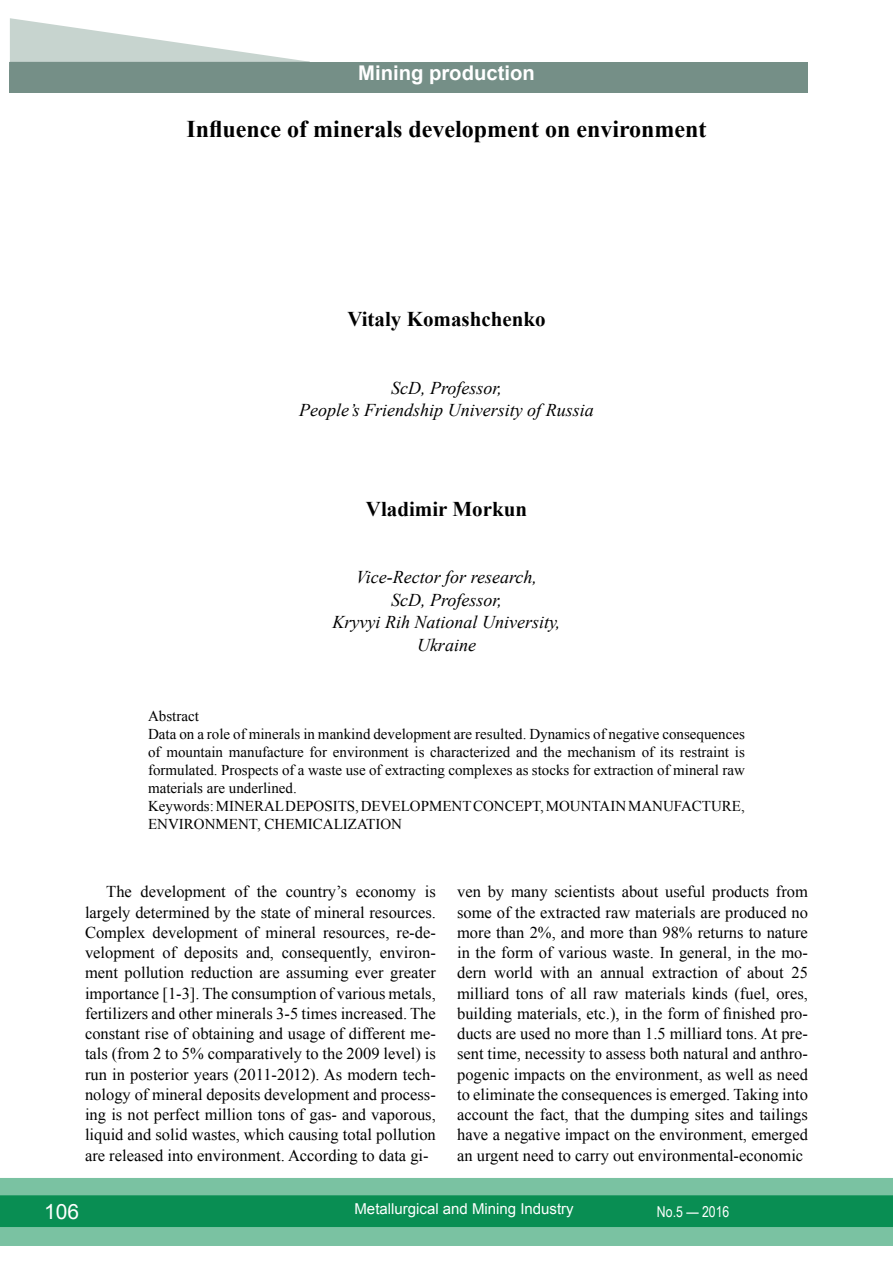
<style>
.page{position:relative;width:893px;height:1263px;background:#fff}
.page>*{position:absolute;margin:0;border:0;box-sizing:border-box;transform-origin:0 0}
.t1{font:700 24px "Times New Roman";color:#000}
.t2{font:700 21px "Times New Roman";color:#000}
.t3{font:21px "Arial";color:#fff}
.t4{font:700 20.25px "Arial";color:#fff}
.t5{font:italic 18px/22.5px "Times New Roman";color:#000;text-align:center}
.t6{font:16.5px/20.2px "Times New Roman";color:#000;text-align:justify}
.t7{font:15px/18px "Times New Roman";color:#000}
.t8{font:15px "Arial";color:#fff}
.t9{font:15px "Arial Narrow";color:#fff}
</style>
<div class="page">
<div style="left:0;top:1178px;width:893px;height:68px;background:#7ac2a2"></div>
<div style="left:0;top:1195px;width:893px;height:32px;background:#098e53;border:2px solid #098e53"></div>
<div style="left:10px;top:62px;width:798px;height:30px;background:#758f87"></div>
<svg style="left:10px;top:18px;width:300px;height:44px"></svg>
<p class="t4" style="left:358px;top:60px;width:178px">Mining production</p>
<h1 class="t1" style="left:186px;top:113px;width:522px">Influence of minerals development on environment</h1>
<p class="t2" style="left:347px;top:305px;width:200px">Vitaly Komashchenko</p>
<p class="t5" style="left:299px;top:376px;width:296px">ScD, Professor,<br>People’s Friendship University of Russia</p>
<p class="t2" style="left:366px;top:494px;width:163px">Vladimir Morkun</p>
<p class="t5" style="left:332px;top:565px;width:229px">Vice-Rector for research,<br>ScD, Professor,<br>Kryvyi Rih National University,<br>Ukraine</p>
<p class="t7" style="left:148px;top:706px;width:598px">Abstract<br>Data on a role of minerals in mankind development are resulted. Dynamics of negative consequences of mountain manufacture for environment is characterized and the mechanism of its restraint is formulated. Prospects of a waste use of extracting complexes as stocks for extraction of mineral raw materials are underlined.<br>Keywords: MINERAL DEPOSITS, DEVELOPMENT CONCEPT, MOUNTAIN MANUFACTURE, ENVIRONMENT, CHEMICALIZATION</p>
<p class="t6" style="left:85px;top:881px;width:352px;text-indent:21px">The development of the country’s economy is largely determined by the state of mineral resources.<br>Complex development of mineral resources, re-de&shy;velopment of deposits and, consequently, environ&shy;ment pollution reduction are assuming ever greater importance [1-3]. The consumption of various metals, fertilizers and other minerals 3-5 times increased. The constant rise of obtaining and usage of different me&shy;tals (from 2 to 5% comparatively to the 2009 level) is run in posterior years (2011-2012). As modern tech&shy;nology of mineral deposits development and process&shy;ing is not perfect million tons of gas- and vaporous, liquid and solid wastes, which causing total pollution are released into environment. According to data gi-</p>
<p class="t6" style="left:457px;top:881px;width:352px">ven by many scientists about useful products from some of the extracted raw materials are produced no more than 2%, and more than 98% returns to nature in the form of various waste. In general, in the mo&shy;dern world with an annual extraction of about 25 milliard tons of all raw materials kinds (fuel, ores, building materials, etc.), in the form of finished pro&shy;ducts are used no more than 1.5 milliard tons. At pre&shy;sent time, necessity to assess both natural and anthro&shy;pogenic impacts on the environment, as well as need to eliminate the consequences is emerged. Taking into account the fact, that the dumping sites and tailings have a negative impact on the environment, emerged an urgent need to carry out environmental-economic</p>
<p class="t3" style="left:44px;top:1197px;width:37px">106</p>
<p class="t8" style="left:354px;top:1199px;width:221px">Metallurgical and Mining Industry</p>
<p class="t9" style="left:657px;top:1201px;width:74px">No.5 — 2016</p>
</div>
